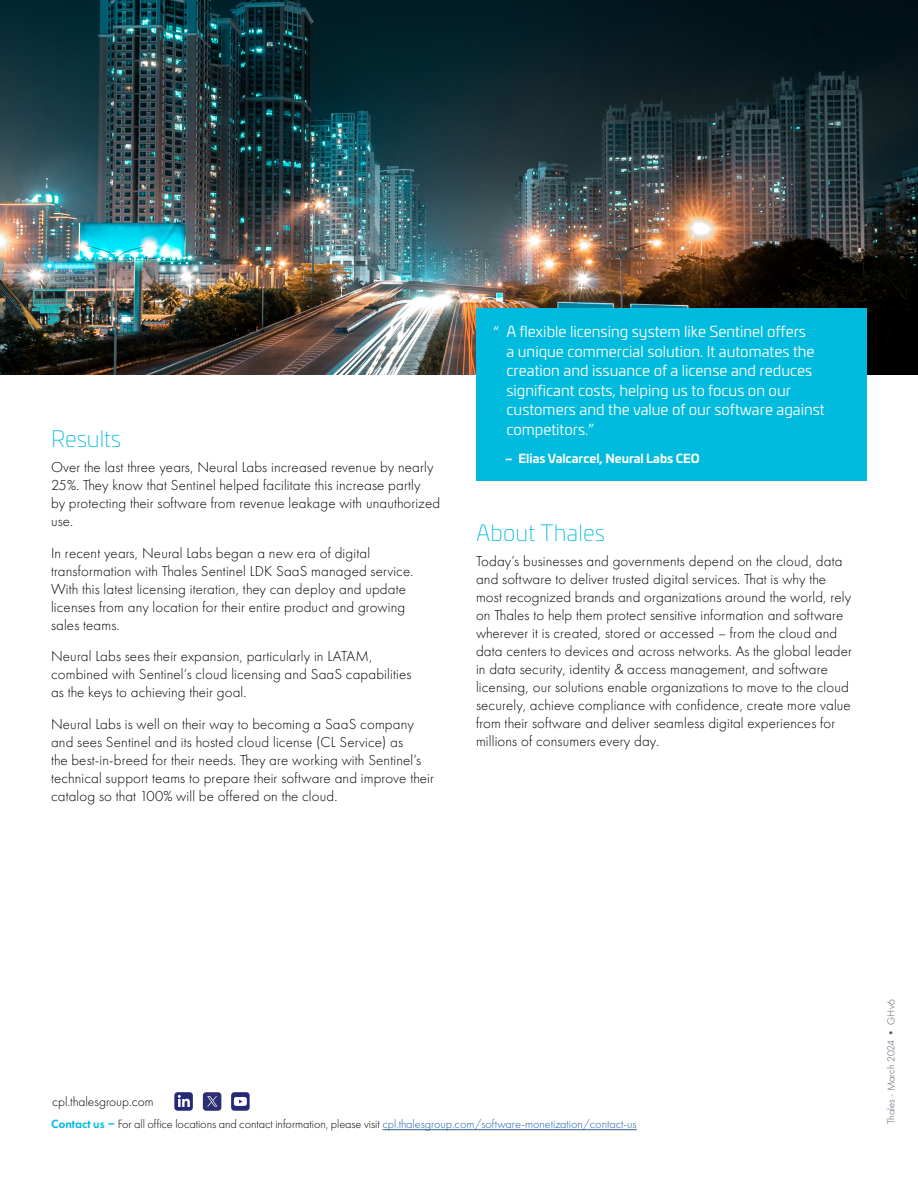
<style>
.page{position:relative;width:918px;height:1188px;background:#fff}
.page>*{position:absolute;margin:0;border:0;box-sizing:border-box;transform-origin:0 0}
.Heading_1{font:200 22.5px "Univia Pro";letter-spacing:.01em;color:#0bd}
.Body_Copy{font:300 15px/18px "Futura Cyrillic";letter-spacing:.01em;color:#000}
.Quote_text{font:15px/19.5px "Univia Pro";color:#fff}
.t1{font:300 13.5px "Futura PT";color:#000}
.t2{font:300 12.3px "Futura PT";letter-spacing:-.005em;color:#000}
.Quote_name{font:700 12px "Univia Pro";color:#fff}
.Document_ID{font:300 10.5px "Futura Cyrillic";color:#515569}
.s1{font-weight:600;color:#0bd}
.s2{color:#215e9f}
</style>
<div class="page">
<img style="left:0;top:0;width:918px;height:374px">
<div style="left:476px;top:308px;width:391px;height:172px;background:#0bd"></div>
<svg style="left:231px;top:1092px;width:19px;height:19px"></svg>
<div style="left:203px;top:1092px;width:18px;height:19px;background:#2c2f73;border-radius:3px"></div>
<svg style="left:207px;top:1096px;width:10px;height:11px"></svg>
<hr style="left:382px;top:1129px;width:255px;height:1px;background:#215e9f">
<svg style="left:174px;top:1092px;width:19px;height:19px"></svg>
<p class="Heading_1" style="left:51px;top:423px;width:72px">Results</p>
<p class="Body_Copy" style="left:51px;top:459px;width:391px">Over the last three years, Neural Labs increased revenue by nearly 25%. They know that Sentinel helped facilitate this increase partly<br>by protecting their software from revenue leakage with unauthorized use.</p>
<p class="Body_Copy" style="left:51px;top:544px;width:364px">In recent years, Neural Labs began a new era of digital transformation with Thales Sentinel LDK SaaS managed service.<br>With this latest licensing iteration, they can deploy and update licenses from any location for their entire product and growing sales teams.</p>
<p class="Body_Copy" style="left:51px;top:648px;width:362px">Neural Labs sees their expansion, particularly in LATAM, combined with Sentinel’s cloud licensing and SaaS capabilities as the keys to achieving their goal.</p>
<p class="Body_Copy" style="left:51px;top:715px;width:384px">Neural Labs is well on their way to becoming a SaaS company and sees Sentinel and its hosted cloud license (CL Service) as<br>the best-in-breed for their needs. They are working with Sentinel’s technical support teams to prepare their software and improve their catalog so that 100% will be offered on the cloud.</p>
<p class="Quote_text" style="left:507px;top:321px;width:320px;text-indent:-14px">“ A flexible licensing system like Sentinel offers<br>a unique commercial solution. It automates the creation and issuance of a license and reduces significant costs, helping us to focus on our customers and the value of our software against competitors.”</p>
<p class="Quote_name" style="left:505px;top:449px;width:196px">– Elias Valcarcel, Neural Labs CEO</p>
<p class="Heading_1" style="left:476px;top:517px;width:131px">About Thales</p>
<p class="Body_Copy" style="left:476px;top:552px;width:378px">Today’s businesses and governments depend on the cloud, data and software to deliver trusted digital services. That is why the most recognized brands and organizations around the world, rely on Thales to help them protect sensitive information and software wherever it is created, stored or accessed – from the cloud and data centers to devices and across networks. As the global leader in data security, identity &amp; access management, and software licensing, our solutions enable organizations to move to the cloud securely, achieve compliance with confidence, create more value from their software and deliver seamless digital experiences for millions of consumers every day.</p>
<p class="t1" style="left:52px;top:1094px;width:103px">cpl.thalesgroup.com</p>
<p class="t2" style="left:51px;top:1117px;width:587px"><span class="s1">Contact us –</span> For all office locations and contact information, please visit <span class="s2">cpl.thalesgroup.com/software-monetization/contact-us</span></p>
<p class="Document_ID" style="left:885px;top:1128px;width:130px;rotate:-90deg">© Thales - March 2024 • GHv6</p>
</div>
